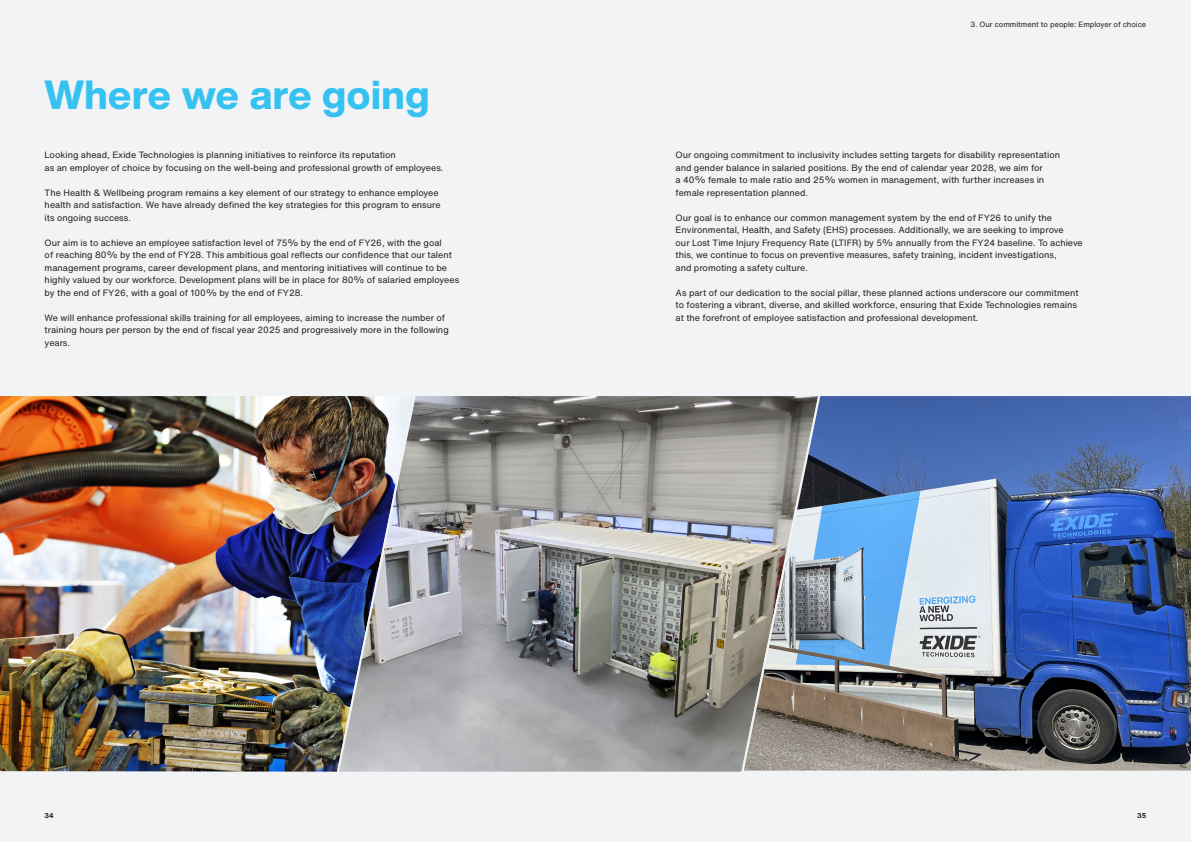
<style>
.page{position:relative;width:1191px;height:842px;background:#f2f3f4}
.page>*{position:absolute;margin:0;border:0;box-sizing:border-box;transform-origin:0 0}
.t1{font:800 40px "Helvetica Now Display";letter-spacing:.015em;color:#36c2f1}
.t2{font:9px/12.5px "Helvetica Now Text";color:#231f20}
.t3{font:7.5px "Helvetica Now Text";color:#231f20}
.t4{font:700 7px "Helvetica Now Text";color:#231f20}
</style>
<div class="page">
<img style="left:0;top:396px;width:332px;height:376px">
<img style="left:332px;top:396px;width:405px;height:376px">
<img style="left:737px;top:396px;width:454px;height:376px">
<h1 class="t1" style="left:45px;top:67px;width:386px">Where we are going</h1>
<p class="t2" style="left:45px;top:148px;width:400px">Looking ahead, Exide Technologies is planning initiatives to reinforce its reputation<br>as an employer of choice by focusing on the well-being and professional growth of employees.</p>
<p class="t2" style="left:45px;top:186px;width:397px">The Health &amp; Wellbeing program remains a key element of our strategy to enhance employee health and satisfaction. We have already defined the key strategies for this program to ensure its ongoing success.</p>
<p class="t2" style="left:45px;top:236px;width:416px">Our aim is to achieve an employee satisfaction level of 75% by the end of FY26, with the goal<br>of reaching 80% by the end of FY28. This ambitious goal reflects our confidence that our talent management programs, career development plans, and mentoring initiatives will continue to be highly valued by our workforce. Development plans will be in place for 80% of salaried employees by the end of FY26, with a goal of 100% by the end of FY28.</p>
<p class="t2" style="left:45px;top:311px;width:405px">We will enhance professional skills training for all employees, aiming to increase the number of training hours per person by the end of fiscal year 2025 and progressively more in the following years.</p>
<p class="t3" style="left:970px;top:18px;width:177px">3. Our commitment to people: Employer of choice</p>
<p class="t2" style="left:675px;top:148px;width:386px">Our ongoing commitment to inclusivity includes setting targets for disability representation and gender balance in salaried positions. By the end of calendar year 2028, we aim for<br>a 40% female to male ratio and 25% women in management, with further increases in female representation planned.</p>
<p class="t2" style="left:675px;top:211px;width:409px">Our goal is to enhance our common management system by the end of FY26 to unify the Environmental, Health, and Safety (EHS) processes. Additionally, we are seeking to improve<br>our Lost Time Injury Frequency Rate (LTIFR) by 5% annually from the FY24 baseline. To achieve this, we continue to focus on preventive measures, safety training, incident investigations,<br>and promoting a safety culture.</p>
<p class="t2" style="left:675px;top:286px;width:404px">As part of our dedication to the social pillar, these planned actions underscore our commitment to fostering a vibrant, diverse, and skilled workforce, ensuring that Exide Technologies remains at the forefront of employee satisfaction and professional development.</p>
<p class="t4" style="left:45px;top:810px;width:11px">34</p>
<p class="t4" style="left:1137px;top:810px;width:11px">35</p>
</div>
